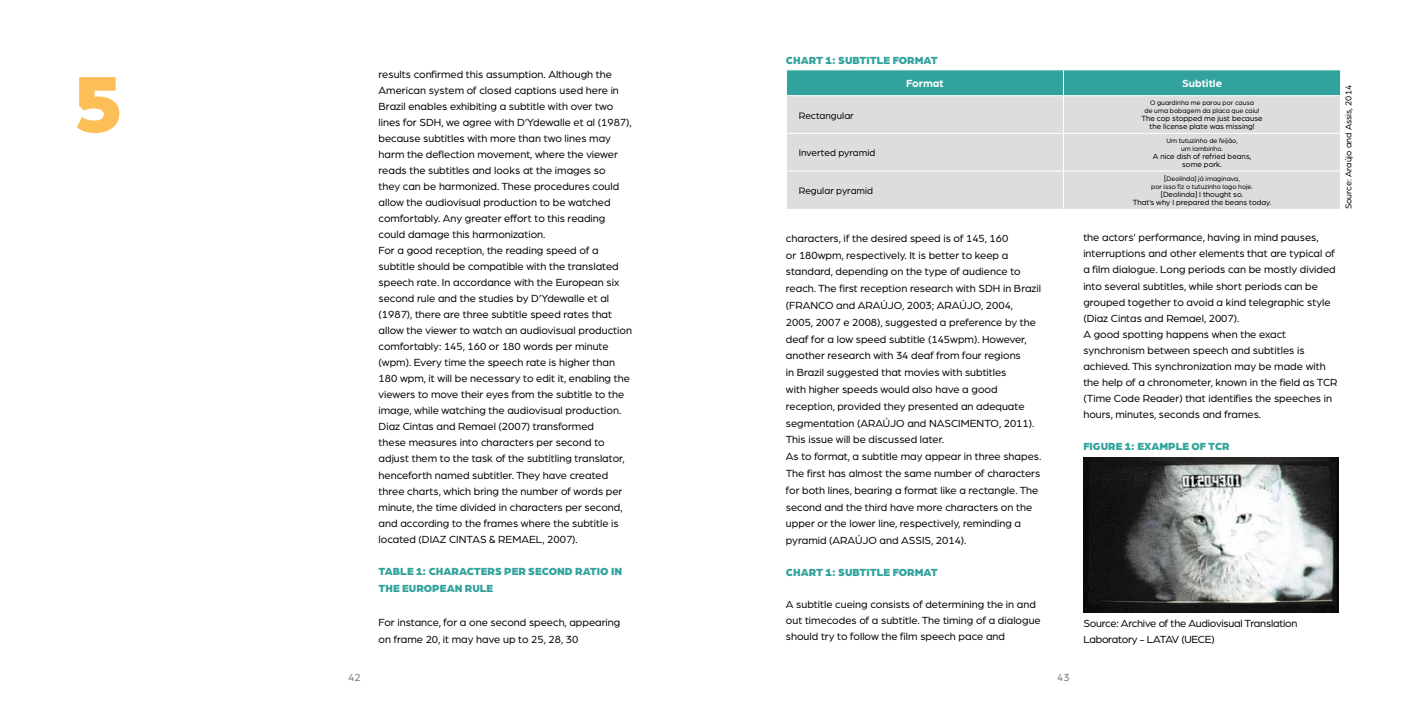
<style>
.page{position:relative;width:1418px;height:709px;background:#fff}
.page>*{position:absolute;margin:0;border:0;box-sizing:border-box;transform-origin:0 0}
.t1{font:900 85px "Arboria";color:#fdbe57}
.t2{font:11px/16px "Arboria";color:#000}
.t3{font:900 11px "Arboria";color:#31a39c}
.t4{font:11px/16px "Arboria";letter-spacing:-.02em;color:#000}
.t5{font:700 11px "Arboria";color:#fff}
.t6{font:11px "Arboria";color:#77787b}
.t7{font:10px "Arboria";color:#000}
.t8{font:9px "Arboria";color:#000}
.t9{font:8px/8px "Arboria";color:#000;text-align:center}
.t10{font:7px/8px "Arboria";color:#000;text-align:center}
.s1{font-size:8px}
</style>
<div class="page">
<div style="left:787px;top:96px;width:552px;height:113px;background:#dcddde"></div>
<div style="left:786px;top:70px;width:554px;height:25px;background:#31a39c"></div>
<hr style="left:1062px;top:96px;width:1px;height:37px;background:#fff">
<hr style="left:786px;top:133px;width:277px;height:1px;background:#fff">
<hr style="left:1063px;top:133px;width:277px;height:1px;background:#fff">
<hr style="left:1062px;top:134px;width:1px;height:36px;background:#fff">
<hr style="left:786px;top:170px;width:277px;height:1px;background:#fff">
<hr style="left:1063px;top:170px;width:277px;height:1px;background:#fff">
<hr style="left:1062px;top:171px;width:1px;height:38px;background:#fff">
<img style="left:1083px;top:457px;width:255px;height:155px">
<p class="t3" style="left:786px;top:52px;width:92px">CHART 1: SUBTITLE</p>
<p class="t3" style="left:892px;top:52px;width:31px">FORMAT</p>
<p class="t2" style="left:378px;top:66px;width:255px">results confirmed this assumption. Although the American system of closed captions used here in Brazil enables exhibiting a subtitle with over two lines for SDH, we agree with D’Ydewalle et al (1987), because subtitles with more than two lines may harm the deflection movement, where the viewer reads the subtitles and looks at the images so<br>they can be harmonized. These procedures could allow the audiovisual production to be watched comfortably. Any greater effort to this reading could damage this harmonization.<br>For a good reception, the reading speed of a subtitle should be compatible with the translated speech rate. In accordance with the European six second rule and the studies by D’Ydewalle et al (1987), there are three subtitle speed rates that allow the viewer to watch an audiovisual production comfortably: 145, 160 or 180 words per minute (wpm). Every time the speech rate is higher than 180 wpm, it will be necessary to edit it, enabling the viewers to move their eyes from the subtitle to the image, while watching the audiovisual production.<br>Diaz Cintas and Remael (2007) transformed<br>these measures into characters per second to adjust them to the task of the subtitling translator, henceforth named subtitler. They have created three charts, which bring the number of words per minute, the time divided in characters per second, and according to the frames where the subtitle is located (DIAZ CINTAS &amp; REMAEL, 2007).</p>
<p class="t3" style="left:378px;top:563px;width:15px">TABLE</p>
<p class="t3" style="left:416px;top:563px;width:52px">1: CHARACTE</p>
<p class="t3" style="left:487px;top:563px;width:49px">RSPER SECO</p>
<p class="t3" style="left:557px;top:563px;width:66px">ND RATIO IN</p>
<p class="t3" style="left:378px;top:580px;width:8px">THE</p>
<p class="t3" style="left:402px;top:580px;width:31px">EUROPEA</p>
<p class="t3" style="left:455px;top:580px;width:33px">N RULE</p>
<p class="t2" style="left:378px;top:613px;width:243px;line-height:16.8px">For instance, for a one second speech, appearing on frame 20, it may have up to 25, 28, 30</p>
<h1 class="t1" style="left:73px;top:42px;width:52px">5</h1>
<p class="t5" style="left:906px;top:76px;width:39px">Format</p>
<p class="t5" style="left:1181px;top:76px;width:41px">Subtitle</p>
<p class="t10" style="left:1144px;top:99px;width:116px">O guardinha me parou por causa<br>de uma bobagem da placa que caiu!</p>
<p class="t9" style="left:1141px;top:114px;width:123px">The cop stopped me just because the license plate was missing!</p>
<p class="t7" style="left:799px;top:109px;width:56px">Rectangular</p>
<p class="t10" style="left:1166px;top:136px;width:73px">Um tutuzinho de feijão, um lombinho.</p>
<p class="t9" style="left:1152px;top:152px;width:100px">A nice dish of refried beans, some pork.</p>
<p class="t7" style="left:799px;top:146px;width:78px">Inverted pyramid</p>
<p class="t10" style="left:1151px;top:175px;width:103px"><span class="s1">[</span>Deolinda] já imaginava,<br>por isso fiz o tutuzinho logo hoje.</p>
<p class="t9" style="left:1132px;top:190px;width:140px">[Deolinda] I thought so.<br>That’s why I prepared the beans today.</p>
<p class="t7" style="left:799px;top:184px;width:76px">Regular pyramid</p>
<p class="t2" style="left:1083px;top:229px;width:256px">the actors’ performance, having in mind pauses, interruptions and other elements that are typical of a film dialogue. Long periods can be mostly divided into several subtitles, while short periods can be grouped together to avoid a kind telegraphic style (Diaz Cintas and Remael, 2007).<br>A good spotting happens when the exact synchronism between speech and subtitles is achieved. This synchronization may be made with the help of a chronometer, known in the field as TCR (Time Code Reader) that identifies the speeches in hours, minutes, seconds and frames.</p>
<p class="t3" style="left:1083px;top:439px;width:77px">FIGURE 1: EXAMPLE</p>
<p class="t3" style="left:1191px;top:439px;width:39px">OF TCR</p>
<p class="t2" style="left:786px;top:229px;width:257px;line-height:16.8px">characters, if the desired speed is of 145, 160<br>or 180wpm, respectively. It is better to keep a standard, depending on the type of audience to reach. The first reception research with SDH in Brazil (FRANCO and ARAÚJO, 2003; ARAÚJO, 2004, 2005, 2007 e 2008), suggested a preference by the deaf for a low speed subtitle (145wpm). However, another research with 34 deaf from four regions<br>in Brazil suggested that movies with subtitles<br>with higher speeds would also have a good reception, provided they presented an adequate segmentation (ARAÚJO and NASCIMENTO, 2011).<br>This issue will be discussed later.<br>As to format, a subtitle may appear in three shapes.<br>The first has almost the same number of characters for both lines, bearing a format like a rectangle. The second and the third have more characters on the upper or the lower line, respectively, reminding a pyramid (ARAÚJO and ASSIS, 2014).</p>
<p class="t3" style="left:786px;top:564px;width:92px">CHART 1: SUBTITLE</p>
<p class="t3" style="left:892px;top:564px;width:31px">FORMAT</p>
<p class="t2" style="left:786px;top:596px;width:256px">A subtitle cueing consists of determining the in and out timecodes of a subtitle. The timing of a dialogue should try to follow the film speech pace and</p>
<p class="t4" style="left:1083px;top:614px;width:216px">Source: Archive of the Audiovisual Translation<br>Laboratory - LATAV (UECE)</p>
<p class="t8" style="left:1342px;top:209px;width:126px;rotate:-90deg">Source: Araújo and Assis, 2014</p>
<p class="t6" style="left:348px;top:670px;width:14px">42</p>
<p class="t6" style="left:1057px;top:670px;width:14px">43</p>
</div>
